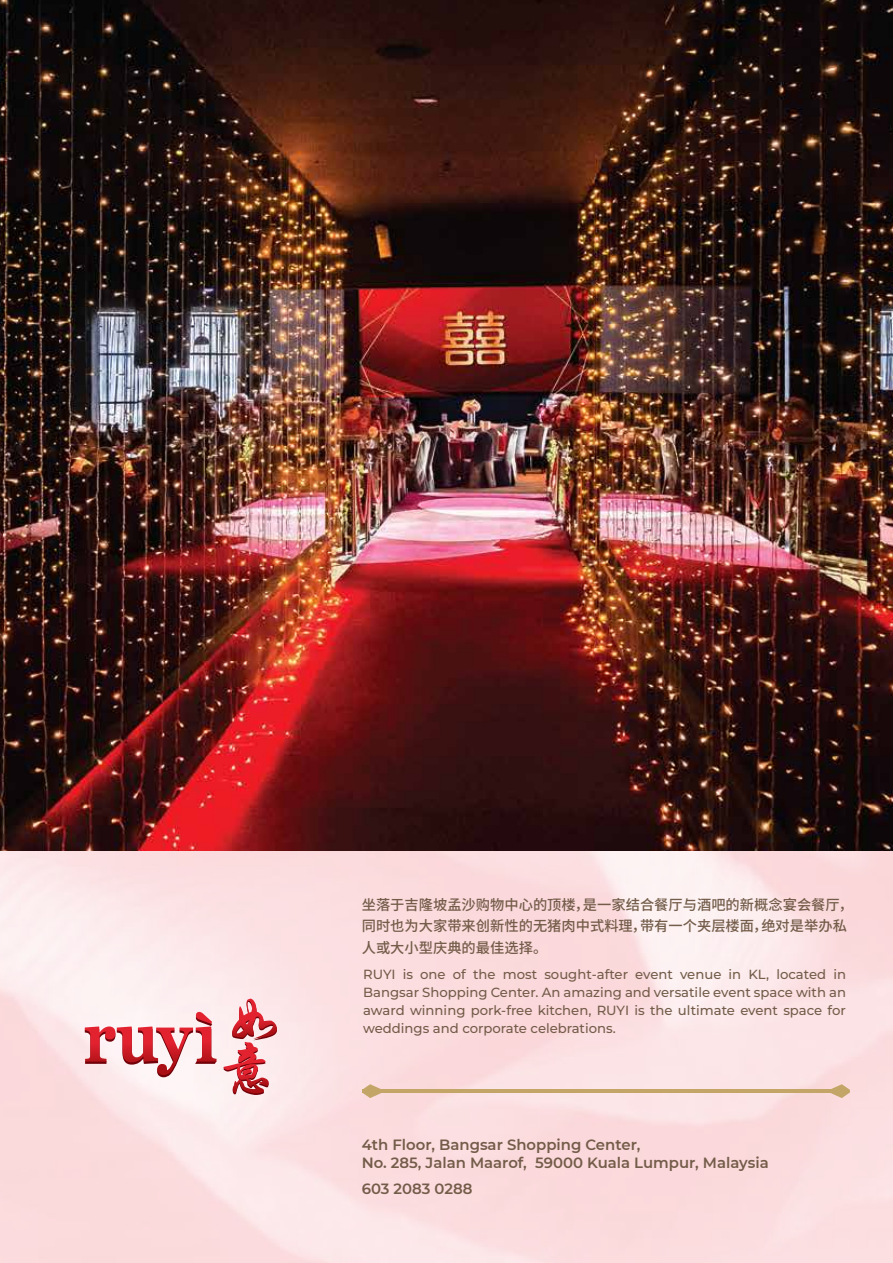
<style>
.page{position:relative;width:893px;height:1263px;background:#fff}
.page>*{position:absolute;margin:0;border:0;box-sizing:border-box;transform-origin:0 0}
.t1{font:600 14.85px/17.9px "Montserrat";color:#735c49}
.t2{font:500 14.25px/21.1px "Noto Sans SC";color:#735c49}
.t3{font:500 13.2px/18px "Montserrat";color:#735c49;text-align:justify}
</style>
<div class="page">
<img style="left:0;top:850px;width:893px;height:413px">
<img style="left:0;top:0;width:893px;height:850px">
<hr style="left:362px;top:1089px;width:480px;height:4px;background:#c2a567">
<svg style="left:826px;top:1084px;width:24px;height:14px"></svg>
<svg style="left:362px;top:1084px;width:23px;height:14px"></svg>
<svg style="left:223px;top:998px;width:54px;height:97px;background:#e69fa4"></svg>
<svg style="left:85px;top:1012px;width:132px;height:65px"></svg>
<p class="t2" style="left:362px;top:894px;width:493px">坐落于吉隆坡孟沙购物中心的顶楼，是一家结合餐厅与酒吧的新概念宴会餐厅，同时也为大家带来创新性的无猪肉中式料理，带有一个夹层楼面，绝对是举办私人或大小型庆典的最佳选择。</p>
<p class="t3" style="left:363px;top:965px;width:484px">RUYI is one of the most sought-after event venue in KL, located in Bangsar Shopping Center. An amazing and versatile event space with an award winning pork-free kitchen, RUYI is the ultimate event space for weddings and corporate celebrations.</p>
<p class="t1" style="left:362px;top:1135px;width:408px">4th Floor, Bangsar Shopping Center,<br>No. 285, Jalan Maarof, 59000 Kuala Lumpur, Malaysia</p>
<p class="t1" style="left:362px;top:1179px;width:112px">603 2083 0288</p>
</div>
